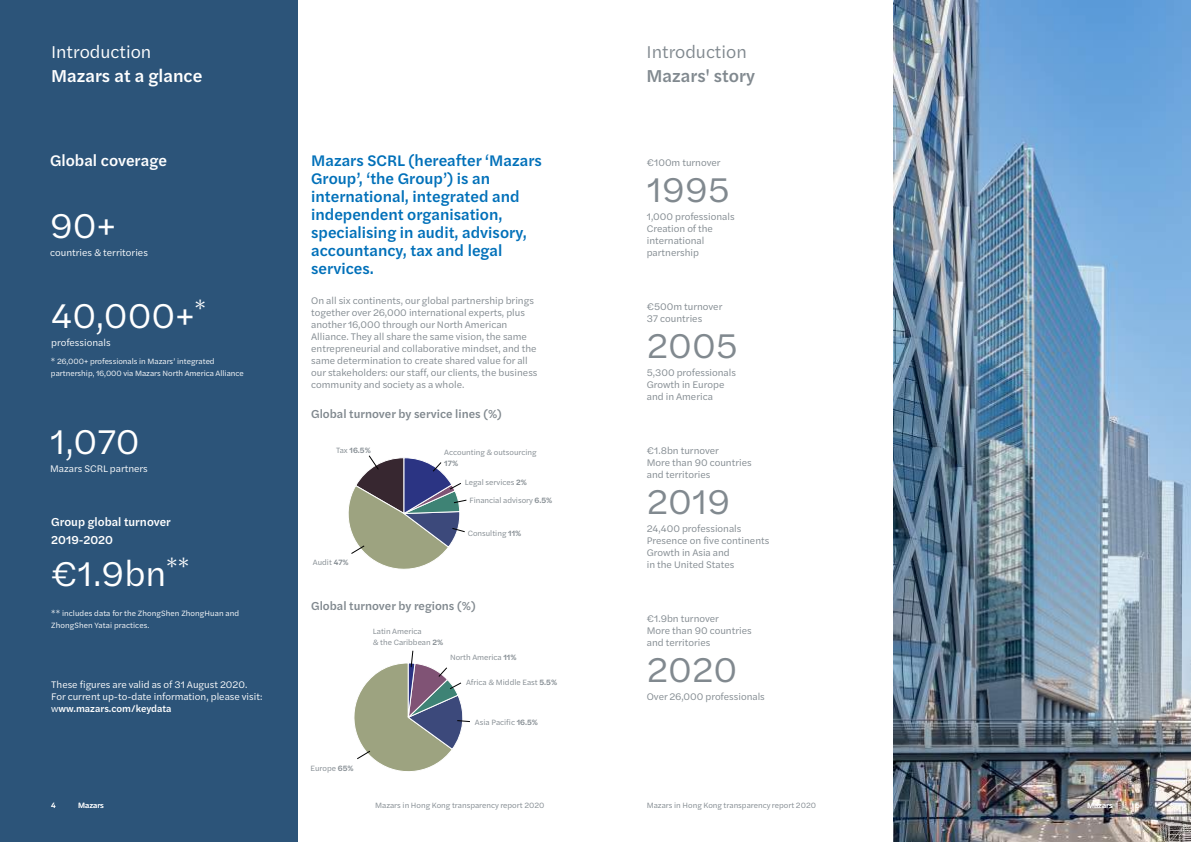
<style>
.page{position:relative;width:1191px;height:842px;background:#fff}
.page>*{position:absolute;margin:0;border:0;box-sizing:border-box;transform-origin:0 0}
.t1{font:36px "Halyard Text";color:#fff}
.t2{font:36px "Halyard Text";color:#81898f}
.t3{font:500 18px "Halyard Text";color:#fff}
.t4{font:18px "Halyard Text";color:#81898f}
.t5{font:500 18px "Halyard Text";color:#81898f}
.t6{font:18px "Halyard Text";color:#fff}
.t7{font:500 16px/18px "Halyard Text";color:#0070b9}
.t8{font:500 16px "Halyard Text";color:#fff}
.t9{font:500 12px "Halyard Text";color:#81898f}
.t10{font:500 12px/18px "Halyard Text";color:#fff}
.t11{font:10px/12px "Halyard Text";color:#81898f}
.t12{font:10px/12px "Halyard Text";color:#fff}
.t13{font:8px/11px "Halyard Text";color:#81898f}
.t14{font:8px/12px "Halyard Text";color:#fff}
.t15{font:500 8px "Halyard Text";color:#81898f}
.s1{font-weight:500}
.s2{font-weight:400}
</style>
<div class="page">
<img style="left:893px;top:0;width:298px;height:842px">
<div style="left:0;top:0;width:298px;height:842px;background:#2c5479"></div>
<svg style="left:348px;top:455px;width:119px;height:114px"></svg>
<svg style="left:354px;top:650px;width:116px;height:122px"></svg>
<h2 class="t6" style="left:51px;top:39px;width:102px">Introduction</h2>
<h2 class="t3" style="left:51px;top:63px;width:153px">Mazars at a glance</h2>
<h3 class="t8" style="left:50px;top:149px;width:118px">Global coverage</h3>
<h1 class="t1" style="left:50px;top:200px;width:67px">90+</h1>
<p class="t12" style="left:50px;top:246px;width:99px">countries &amp; territories</p>
<h1 class="t1" style="left:51px;top:290px;width:156px">40,000+<sup>*</sup></h1>
<p class="t12" style="left:51px;top:336px;width:61px">professionals</p>
<p class="t14" style="left:51px;top:355px;width:194px">* 26,000+ professionals in Mazars’ integrated partnership, 16,000 via Mazars North America Alliance</p>
<h1 class="t1" style="left:50px;top:416px;width:91px">1,070</h1>
<p class="t12" style="left:50px;top:462px;width:99px">Mazars SCRL partners</p>
<p class="t10" style="left:51px;top:512px;width:121px">Group global turnover<br>2019-2020</p>
<h1 class="t1" style="left:51px;top:548px;width:140px">€1.9bn<sup>**</sup></h1>
<p class="t14" style="left:51px;top:607px;width:189px">** includes data for the ZhongShen ZhongHuan and<br>ZhongShen Yatai practices.</p>
<p class="t12" style="left:51px;top:678px;width:213px">These figures are valid as of 31 August 2020.<br>For current up-to-date information, please visit: w<span class="s1">ww.mazars.com/keydata</span></p>
<h3 class="t7" style="left:311px;top:151px;width:232px">Mazars SCRL (hereafter ‘Mazars<br>Group’, ‘the Group’) is an international, integrated and independent organisation, specialising in audit, advisory, accountancy, tax and legal services.</h3>
<p class="t11" style="left:311px;top:294px;width:228px">On all six continents, our global partnership brings together over 26,000 international experts, plus another 16,000 through our North American Alliance. They all share the same vision, the same entrepreneurial and collaborative mindset, and the same determination to create shared value for all our stakeholders: our staff, our clients, the business community and society as a whole.</p>
<p class="t9" style="left:311px;top:405px;width:192px">Global turnover by service lines (%)</p>
<p class="t15" style="left:336px;top:444px;width:36px"><span class="s2">Tax</span> 16.5%</p>
<p class="t13" style="left:313px;top:557px;width:37px">Audit <span class="s1">47%</span></p>
<p class="t13" style="left:444px;top:447px;width:94px">Accounting &amp; outsourcing</p>
<p class="t15" style="left:444px;top:458px;width:15px">17%</p>
<p class="t13" style="left:465px;top:476px;width:64px">Legal services <span class="s1">2%</span></p>
<p class="t13" style="left:469px;top:494px;width:85px">Financial advisory <span class="s1">6.5%</span></p>
<p class="t13" style="left:468px;top:527px;width:55px">Consulting <span class="s1">11%</span></p>
<p class="t9" style="left:311px;top:597px;width:166px">Global turnover by regions (%)</p>
<p class="t13" style="left:373px;top:626px;width:72px">Latin America<br>&amp; the Caribbean <span class="s1">2%</span></p>
<p class="t13" style="left:450px;top:652px;width:68px">North America <span class="s1">11%</span></p>
<p class="t13" style="left:466px;top:677px;width:93px">Africa &amp; Middle East <span class="s1">5.5%</span></p>
<p class="t13" style="left:310px;top:762px;width:45px">Europe <span class="s1">65%</span></p>
<p class="t13" style="left:475px;top:716px;width:65px">Asia Pacific <span class="s1">16.5%</span></p>
<h2 class="t4" style="left:646px;top:39px;width:102px">Introduction</h2>
<h2 class="t5" style="left:646px;top:63px;width:110px">Mazars' story</h2>
<p class="t11" style="left:647px;top:156px;width:75px">€100m turnover</p>
<h1 class="t2" style="left:647px;top:164px;width:84px">1995</h1>
<p class="t11" style="left:647px;top:210px;width:89px">1,000 professionals<br>Creation of the international partnership</p>
<p class="t11" style="left:647px;top:300px;width:77px">€500m turnover<br>37 countries</p>
<h1 class="t2" style="left:647px;top:320px;width:92px">2005</h1>
<p class="t11" style="left:647px;top:366px;width:91px">5,300 professionals<br>Growth in Europe and in America</p>
<p class="t11" style="left:647px;top:444px;width:106px">€1.8bn turnover<br>More than 90 countries and territories</p>
<h1 class="t2" style="left:647px;top:476px;width:85px">2019</h1>
<p class="t11" style="left:647px;top:522px;width:124px">24,400 professionals<br>Presence on five continents<br>Growth in Asia and<br>in the United States</p>
<p class="t11" style="left:647px;top:612px;width:106px">€1.9bn turnover<br>More than 90 countries and territories</p>
<h1 class="t2" style="left:647px;top:644px;width:92px">2020</h1>
<p class="t11" style="left:647px;top:690px;width:120px">Over 26,000 professionals</p>
<p class="t13" style="left:375px;top:799px;width:171px">Mazars in Hong Kong transparency report 2020</p>
<p class="t13" style="left:647px;top:799px;width:171px">Mazars in Hong Kong transparency report 2020</p>
<p class="t14" style="left:51px;top:799px;width:6px">4</p>
<p class="t14" style="left:78px;top:799px;width:27px">Mazars</p>
<p class="t14" style="left:1087px;top:799px;width:27px">Mazars</p>
<p class="t14" style="left:1135px;top:799px;width:6px">5</p>
</div>
